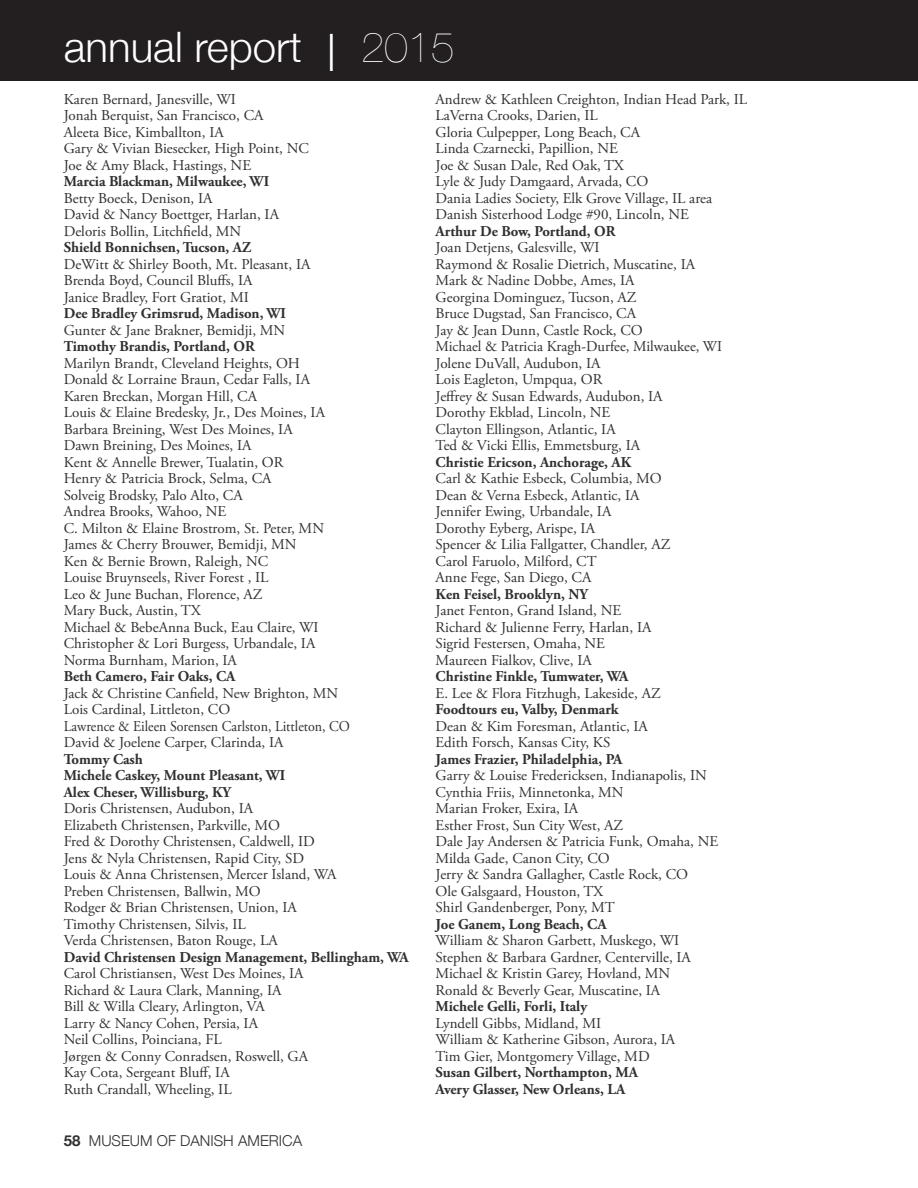
<style>
.page{position:relative;width:918px;height:1188px;background:#fff}
.page>*{position:absolute;margin:0;border:0;box-sizing:border-box;transform-origin:0 0}
.t1{font:300 42px "Helvetica Neue";color:#fff}
.t2{font:15px/16.5px "Adobe Garamond Pro";color:#312f30}
.t3{font:700 15px/16.5px "Adobe Garamond Pro";color:#312f30}
.t4{font:300 15px "Helvetica Neue";color:#312f30}
.t5{font:700 15px "Helvetica Neue";color:#312f30}
.s1{font-weight:400;font-size:36px}
.s2{font-weight:200}
</style>
<div class="page">
<div style="left:0;top:0;width:918px;height:81px;background:#231f20"></div>
<h1 class="t1" style="left:64px;top:13px;width:392px">ANNUAL REPORT <span class="s1">│</span> <span class="s2">2015</span></h1>
<p class="t2" style="left:64px;top:91px;width:247px">Karen Bernard, Janesville, WI<br>Jonah Berquist, San Francisco, CA<br>Aleeta Bice, Kimballton, IA<br>Gary &amp; Vivian Biesecker, High Point, NC<br>Joe &amp; Amy Black, Hastings, NE</p>
<p class="t3" style="left:64px;top:174px;width:207px">Marcia Blackman, Milwaukee, WI</p>
<p class="t2" style="left:64px;top:190px;width:217px">Betty Boeck, Denison, IA<br>David &amp; Nancy Boettger, Harlan, IA<br>Deloris Bollin, Litchfield, MN</p>
<p class="t3" style="left:64px;top:240px;width:189px">Shield Bonnichsen, Tucson, AZ</p>
<p class="t2" style="left:64px;top:256px;width:248px">DeWitt &amp; Shirley Booth, Mt. Pleasant, IA<br>Brenda Boyd, Council Bluffs, IA<br>Janice Bradley, Fort Gratiot, MI</p>
<p class="t3" style="left:64px;top:306px;width:224px">Dee Bradley Grimsrud, Madison, WI</p>
<p class="t2" style="left:64px;top:322px;width:223px">Gunter &amp; Jane Brakner, Bemidji, MN</p>
<p class="t3" style="left:64px;top:339px;width:192px">Timothy Brandis, Portland, OR</p>
<p class="t2" style="left:64px;top:355px;width:263px">Marilyn Brandt, Cleveland Heights, OH Donald &amp; Lorraine Braun, Cedar Falls, IA Karen Breckan, Morgan Hill, CA<br>Louis &amp; Elaine Bredesky, Jr., Des Moines, IA Barbara Breining, West Des Moines, IA Dawn Breining, Des Moines, IA<br>Kent &amp; Annelle Brewer, Tualatin, OR<br>Henry &amp; Patricia Brock, Selma, CA<br>Solveig Brodsky, Palo Alto, CA<br>Andrea Brooks, Wahoo, NE<br>C. Milton &amp; Elaine Brostrom, St. Peter, MN James &amp; Cherry Brouwer, Bemidji, MN<br>Ken &amp; Bernie Brown, Raleigh, NC<br>Louise Bruynseels, River Forest , IL<br>Leo &amp; June Buchan, Florence, AZ<br>Mary Buck, Austin, TX<br>Michael &amp; BebeAnna Buck, Eau Claire, WI Christopher &amp; Lori Burgess, Urbandale, IA Norma Burnham, Marion, IA</p>
<p class="t3" style="left:64px;top:669px;width:173px">Beth Camero, Fair Oaks, CA</p>
<p class="t2" style="left:64px;top:685px;width:288px">Jack &amp; Christine Canfield, New Brighton, MN Lois Cardinal, Littleton, CO<br>Lawrence &amp; Eileen Sorensen Carlston, Littleton, CO David &amp; Joelene Carper, Clarinda, IA</p>
<p class="t3" style="left:64px;top:751px;width:223px">Tommy Cash<br>Michele Caskey, Mount Pleasant, WI<br>Alex Cheser, Willisburg, KY</p>
<p class="t2" style="left:64px;top:801px;width:274px">Doris Christensen, Audubon, IA<br>Elizabeth Christensen, Parkville, MO<br>Fred &amp; Dorothy Christensen, Caldwell, ID Jens &amp; Nyla Christensen, Rapid City, SD Louis &amp; Anna Christensen, Mercer Island, WA Preben Christensen, Ballwin, MO<br>Rodger &amp; Brian Christensen, Union, IA Timothy Christensen, Silvis, IL<br>Verda Christensen, Baton Rouge, LA</p>
<p class="t3" style="left:64px;top:949px;width:346px">David Christensen Design Management, Bellingham, WA</p>
<p class="t2" style="left:64px;top:966px;width:246px">Carol Christiansen, West Des Moines, IA<br>Richard &amp; Laura Clark, Manning, IA<br>Bill &amp; Willa Cleary, Arlington, VA<br>Larry &amp; Nancy Cohen, Persia, IA<br>Neil Collins, Poinciana, FL<br>Jørgen &amp; Conny Conradsen, Roswell, GA<br>Kay Cota, Sergeant Bluff, IA<br>Ruth Crandall, Wheeling, IL</p>
<p class="t5" style="left:64px;top:1129px;width:18px">58</p>
<p class="t4" style="left:89px;top:1128px;width:213px">MUSEUM OF DANISH AMERICA</p>
<p class="t2" style="left:436px;top:91px;width:313px">Andrew &amp; Kathleen Creighton, Indian Head Park, IL LaVerna Crooks, Darien, IL<br>Gloria Culpepper, Long Beach, CA<br>Linda Czarnecki, Papillion, NE<br>Joe &amp; Susan Dale, Red Oak, TX<br>Lyle &amp; Judy Damgaard, Arvada, CO<br>Dania Ladies Society, Elk Grove Village, IL area Danish Sisterhood Lodge #90, Lincoln, NE</p>
<p class="t3" style="left:436px;top:223px;width:181px">Arthur De Bow, Portland, OR</p>
<p class="t2" style="left:436px;top:240px;width:288px">Joan Detjens, Galesville, WI<br>Raymond &amp; Rosalie Dietrich, Muscatine, IA<br>Mark &amp; Nadine Dobbe, Ames, IA<br>Georgina Dominguez, Tucson, AZ<br>Bruce Dugstad, San Francisco, CA<br>Jay &amp; Jean Dunn, Castle Rock, CO<br>Michael &amp; Patricia Kragh-Durfee, Milwaukee, WI<br>Jolene DuVall, Audubon, IA<br>Lois Eagleton, Umpqua, OR<br>Jeffrey &amp; Susan Edwards, Audubon, IA<br>Dorothy Ekblad, Lincoln, NE<br>Clayton Ellingson, Atlantic, IA<br>Ted &amp; Vicki Ellis, Emmetsburg, IA</p>
<p class="t3" style="left:436px;top:454px;width:197px">Christie Ericson, Anchorage, AK</p>
<p class="t2" style="left:436px;top:471px;width:236px">Carl &amp; Kathie Esbeck, Columbia, MO<br>Dean &amp; Verna Esbeck, Atlantic, IA<br>Jennifer Ewing, Urbandale, IA<br>Dorothy Eyberg, Arispe, IA<br>Spencer &amp; Lilia Fallgatter, Chandler, AZ<br>Carol Faruolo, Milford, CT<br>Anne Fege, San Diego, CA</p>
<p class="t3" style="left:436px;top:586px;width:154px">Ken Feisel, Brooklyn, NY</p>
<p class="t2" style="left:436px;top:603px;width:217px">Janet Fenton, Grand Island, NE<br>Richard &amp; Julienne Ferry, Harlan, IA<br>Sigrid Festersen, Omaha, NE<br>Maureen Fialkov, Clive, IA</p>
<p class="t3" style="left:436px;top:669px;width:194px">Christine Finkle, Tumwater, WA</p>
<p class="t2" style="left:436px;top:685px;width:227px">E. Lee &amp; Flora Fitzhugh, Lakeside, AZ</p>
<p class="t3" style="left:436px;top:702px;width:184px">Foodtours eu, Valby, Denmark</p>
<p class="t2" style="left:436px;top:718px;width:214px">Dean &amp; Kim Foresman, Atlantic, IA<br>Edith Forsch, Kansas City, KS</p>
<p class="t3" style="left:436px;top:751px;width:188px">James Frazier, Philadelphia, PA</p>
<p class="t2" style="left:436px;top:768px;width:284px">Garry &amp; Louise Fredericksen, Indianapolis, IN Cynthia Friis, Minnetonka, MN<br>Marian Froker, Exira, IA<br>Esther Frost, Sun City West, AZ<br>Dale Jay Andersen &amp; Patricia Funk, Omaha, NE Milda Gade, Canon City, CO<br>Jerry &amp; Sandra Gallagher, Castle Rock, CO<br>Ole Galsgaard, Houston, TX<br>Shirl Gandenberger, Pony, MT</p>
<p class="t3" style="left:436px;top:916px;width:172px">Joe Ganem, Long Beach, CA</p>
<p class="t2" style="left:436px;top:933px;width:257px">William &amp; Sharon Garbett, Muskego, WI Stephen &amp; Barbara Gardner, Centerville, IA Michael &amp; Kristin Garey, Hovland, MN Ronald &amp; Beverly Gear, Muscatine, IA</p>
<p class="t3" style="left:436px;top:999px;width:153px">Michele Gelli, Forli, Italy</p>
<p class="t2" style="left:436px;top:1015px;width:241px">Lyndell Gibbs, Midland, MI<br>William &amp; Katherine Gibson, Aurora, IA<br>Tim Gier, Montgomery Village, MD</p>
<p class="t3" style="left:436px;top:1065px;width:204px">Susan Gilbert, Northampton, MA<br>Avery Glasser, New Orleans, LA</p>
</div>
